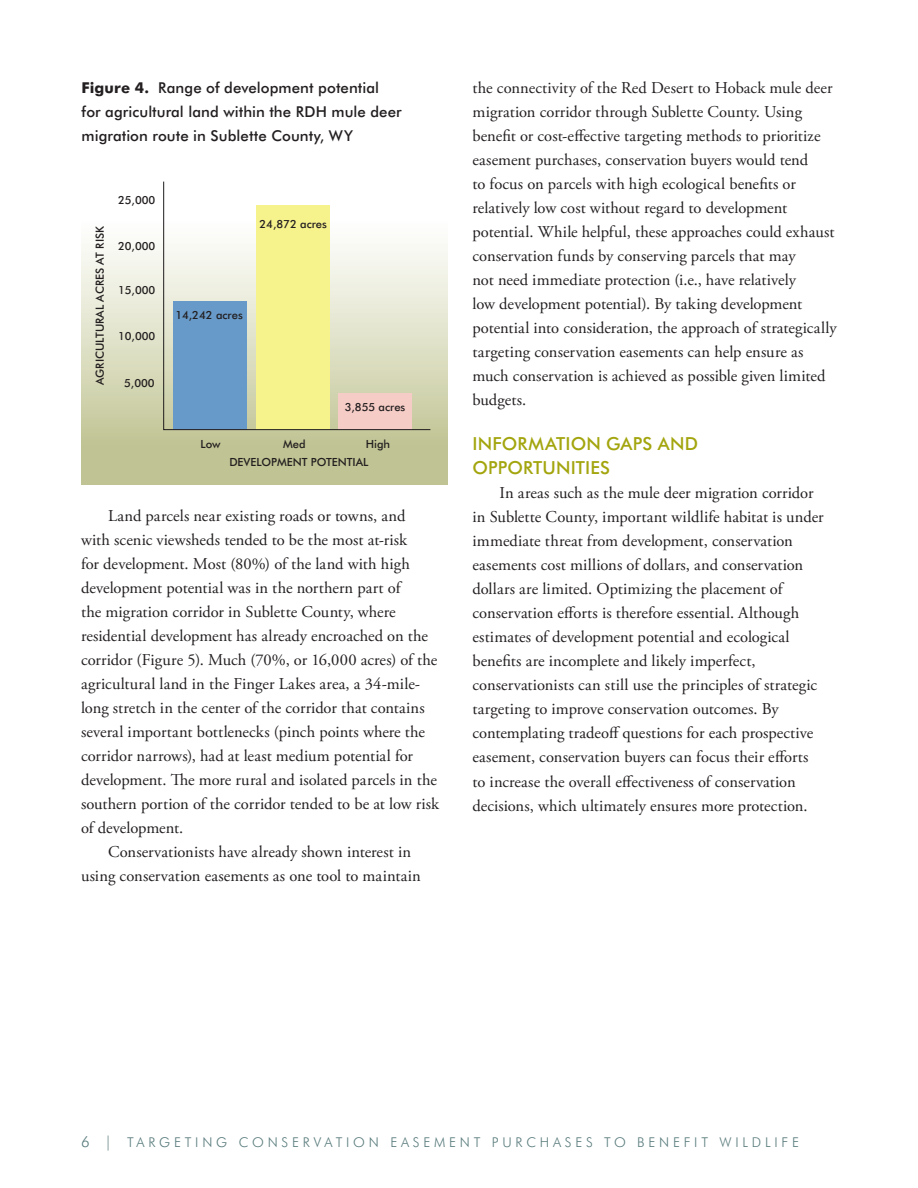
<style>
.page{position:relative;width:918px;height:1188px;background:#fff}
.page>*{position:absolute;margin:0;border:0;box-sizing:border-box;transform-origin:0 0}
.t1{font:500 18px/24px "Futura BT";letter-spacing:.005em;color:#a3a50e}
.t2{font:16.5px/24px "Adobe Garamond Pro";letter-spacing:.005em;color:#231f20}
.t3{font:500 15px/24px "Futura BT";letter-spacing:.005em;color:#231f20}
.t4{font:300 13.5px "Futura BT";letter-spacing:.28em;color:#587a7b}
.t5{font:500 11.25px/18.3px "Futura BT";color:#231f20}
.s1{font-weight:700}
.s2{font-size:15px}
</style>
<div class="page">
<div style="left:81px;top:154px;width:367px;height:331px;background:linear-gradient(to bottom,#fff,#bcc08c)"></div>
<svg style="left:163px;top:181px;width:268px;height:250px"></svg>
<p class="t3" style="left:82px;top:76px;width:322px"><span class="s1">Figure 4.</span> Range of development potential for agricultural land within the RDH mule deer migration route in Sublette County, WY</p>
<p class="t5" style="left:90px;top:385px;width:160px;rotate:-90deg">AGRICULTURAL ACRES AT RISK</p>
<p class="t5" style="left:118px;top:190px;width:39px">25,000</p>
<p class="t5" style="left:118px;top:236px;width:39px">20,000</p>
<p class="t5" style="left:118px;top:281px;width:39px">15,000</p>
<p class="t5" style="left:118px;top:327px;width:39px">10,000</p>
<p class="t5" style="left:124px;top:373px;width:32px">5,000</p>
<p class="t5" style="left:260px;top:214px;width:69px">24,872 acres</p>
<p class="t5" style="left:175px;top:306px;width:69px">14,242 acres</p>
<p class="t5" style="left:345px;top:398px;width:62px">3,855 acres</p>
<p class="t5" style="left:200px;top:435px;width:22px">Low</p>
<p class="t5" style="left:283px;top:435px;width:24px">Med</p>
<p class="t5" style="left:229px;top:435px;width:162px;text-indent:136px">High<br>DEVELOPMENT POTENTIAL</p>
<p class="t2" style="left:108px;top:504px;width:299px">Land parcels near existing roads or towns, and</p>
<p class="t2" style="left:81px;top:528px;width:328px">with scenic viewsheds tended to be the most at-risk</p>
<p class="t2" style="left:81px;top:552px;width:331px">for development. Most (80%) of the land with high</p>
<p class="t2" style="left:81px;top:576px;width:321px">development potential was in the northern part of</p>
<p class="t2" style="left:81px;top:600px;width:316px">the migration corridor in Sublette County, where</p>
<p class="t2" style="left:81px;top:624px;width:349px">residential development has already encroached on the</p>
<p class="t2" style="left:81px;top:648px;width:358px">corridor (Figure 5). Much (70%, or 16,000 acres) of the</p>
<p class="t2" style="left:81px;top:672px;width:341px">agricultural land in the Finger Lakes area, a 34-mile-</p>
<p class="t2" style="left:81px;top:696px;width:345px">long stretch in the center of the corridor that contains</p>
<p class="t2" style="left:81px;top:720px;width:346px">several important bottlenecks (pinch points where the</p>
<p class="t2" style="left:81px;top:744px;width:334px">corridor narrows), had at least medium potential for</p>
<p class="t2" style="left:81px;top:768px;width:357px">development. The more rural and isolated parcels in the</p>
<p class="t2" style="left:81px;top:792px;width:360px">southern portion of the corridor tended to be at low risk</p>
<p class="t2" style="left:81px;top:816px;width:104px">of development.</p>
<p class="t2" style="left:108px;top:840px;width:305px">Conservationists have already shown interest in</p>
<p class="t2" style="left:81px;top:864px;width:341px">using conservation easements as one tool to maintain</p>
<p class="t2" style="left:473px;top:76px;width:366px">the connectivity of the Red Desert to Hoback mule deer migration corridor through Sublette County. Using benefit or cost-effective targeting methods to prioritize easement purchases, conservation buyers would tend<br>to focus on parcels with high ecological benefits or relatively low cost without regard to development potential. While helpful, these approaches could exhaust conservation funds by conserving parcels that may<br>not need immediate protection (i.e., have relatively<br>low development potential). By taking development potential into consideration, the approach of strategically targeting conservation easements can help ensure as much conservation is achieved as possible given limited budgets.</p>
<p class="t1" style="left:472px;top:432px;width:227px">INFORMATION GAPS AND<br>OPPORTUNITIES</p>
<p class="t2" style="left:473px;top:482px;width:353px;text-indent:27px">In areas such as the mule deer migration corridor in Sublette County, important wildlife habitat is under immediate threat from development, conservation easements cost millions of dollars, and conservation dollars are limited. Optimizing the placement of conservation efforts is therefore essential. Although estimates of development potential and ecological benefits are incomplete and likely imperfect, conservationists can still use the principles of strategic targeting to improve conservation outcomes. By contemplating tradeoff questions for each prospective easement, conservation buyers can focus their efforts to increase the overall effectiveness of conservation decisions, which ultimately ensures more protection.</p>
<p class="t4" style="left:81px;top:1134px;width:719px"><span class="s2">6 |</span> TARGETING CONSERVATION EASEMENT PURCHASES TO BENEFIT WILDLIFE</p>
</div>
